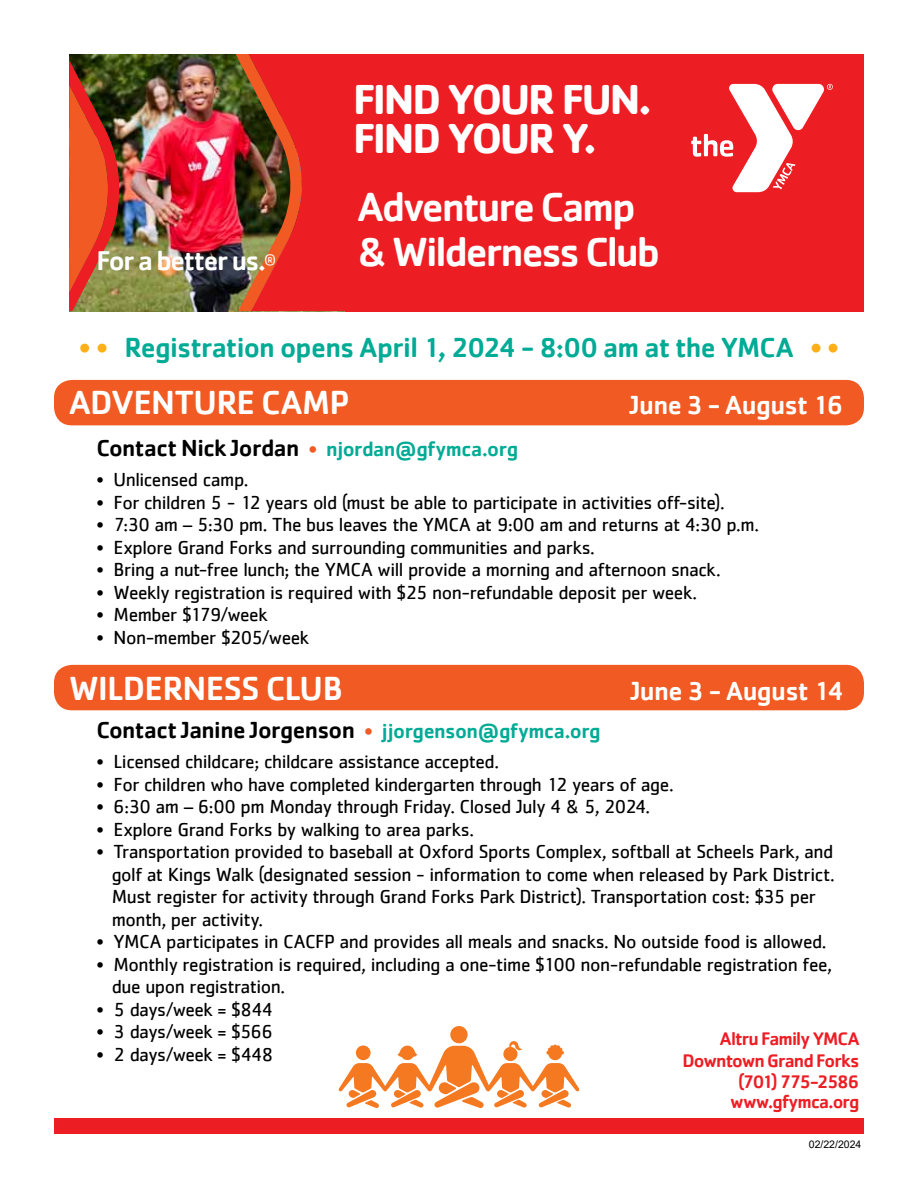
<style>
.page{position:relative;width:918px;height:1188px;background:#fff}
.page>*{position:absolute;margin:0;border:0;box-sizing:border-box;transform-origin:0 0}
.t1{font:700 43.2px/39px "Cachet";letter-spacing:-.05em;color:#fff}
.t2{font:500 42px "Cachet";letter-spacing:-.05em;color:#fff}
.t3{font:500 34.5px "Cachet";letter-spacing:-.02em;color:#fff}
.t4{font:500 28.5px "Cachet";letter-spacing:-.025em;color:#00ab95}
.t5{font:500 28.05px "Cachet";letter-spacing:-.05em;color:#fff}
.t6{font:500 27px "Cachet";letter-spacing:-.025em;color:#fff}
.t7{font:500 24px "Cachet";letter-spacing:-.025em;color:#000}
.t8{font:500 21px "Cachet";letter-spacing:-.025em;color:#00ab95}
.t9{font:19.5px/22.5px "Cachet";letter-spacing:-.025em;color:#000}
.t10{font:500 18.75px/20.7px "Cachet";letter-spacing:-.05em;color:#ed1d24;text-align:right}
.t11{font:10.5px "Arial";color:#000}
.s1{color:#fcaf17}
.s2{font-size:24px;color:#000}
.s3{color:#f15a22}
.s4{font-size:21px;color:#f15a22}
.s5{font-size:21px;color:#00ab95}
</style>
<div class="page">
<img style="left:69px;top:54px;width:167px;height:257px">
<div style="left:345px;top:54px;width:519px;height:257px;background:#ed1d24"></div>
<svg style="left:691px;top:84px;width:142px;height:108px"></svg>
<div style="left:54px;top:1119px;width:810px;height:15px;background:#ed1d24"></div>
<div style="left:54px;top:380px;width:810px;height:45px;background:#f15a22;border-radius:18px"></div>
<div style="left:54px;top:665px;width:810px;height:45px;background:#f15a22;border-radius:18px"></div>
<svg style="left:69px;top:60px;width:50px;height:251px;background:#b74e26"></svg>
<img style="left:236px;top:54px;width:109px;height:257px">
<div style="left:450px;top:1026px;width:18px;height:17px;background:#f47920;border-radius:50%"></div>
<svg style="left:339px;top:1041px;width:240px;height:67px"></svg>
<h3 class="t5" style="left:96px;top:243px;width:181px">For a better us.<sup>®</sup></h3>
<h1 class="t1" style="left:353px;top:78px;width:300px">FIND YOUR FUN.<br>FIND YOUR Y.</h1>
<h2 class="t2" style="left:357px;top:182px;width:280px">Adventure Camp</h2>
<h2 class="t2" style="left:357px;top:227px;width:304px">&amp; Wilderness Club</h2>
<h3 class="t4" style="left:79px;top:330px;width:762px"><span class="s1">• •</span> Registration opens April 1, 2024 - 8:00 am at the YMCA <span class="s1">• •</span></h3>
<h3 class="t3" style="left:69px;top:382px;width:282px">ADVENTURE CAMP</h3>
<h3 class="t6" style="left:630px;top:389px;width:215px">June 3 - August 16</h3>
<p class="t8" style="left:96px;top:436px;width:423px"><span class="s2">Contact Nick Jordan</span> <span class="s3">•</span> njordan@gfymca.org</p>
<p class="t9" style="left:96px;top:468px;width:154px">• Unlicensed camp.</p>
<p class="t9" style="left:96px;top:490px;width:630px">• For children 5 - 12 years old (must be able to participate in activities off-site).</p>
<p class="t9" style="left:96px;top:513px;width:664px">• 7:30 am – 5:30 pm. The bus leaves the YMCA at 9:00 am and returns at 4:30 p.m.</p>
<p class="t9" style="left:96px;top:535px;width:500px">• Explore Grand Forks and surrounding communities and parks.</p>
<p class="t9" style="left:96px;top:558px;width:626px">• Bring a nut-free lunch; the YMCA will provide a morning and afternoon snack.</p>
<p class="t9" style="left:96px;top:580px;width:602px">• Weekly registration is required with $25 non-refundable deposit per week.</p>
<p class="t9" style="left:96px;top:603px;width:173px">• Member $179/week</p>
<p class="t9" style="left:96px;top:625px;width:214px">• Non-member $205/week</p>
<h3 class="t3" style="left:69px;top:667px;width:275px">WILDERNESS CLUB</h3>
<h3 class="t6" style="left:631px;top:674px;width:215px">June 3 - August 14</h3>
<p class="t7" style="left:96px;top:716px;width:506px">Contact Janine Jorgenson <span class="s4">•</span> <span class="s5">jjorgenson@gfymca.org</span></p>
<p class="t9" style="left:96px;top:750px;width:404px">• Licensed childcare; childcare assistance accepted.</p>
<p class="t9" style="left:96px;top:773px;width:579px">• For children who have completed kindergarten through 12 years of age.</p>
<p class="t9" style="left:96px;top:795px;width:555px">• 6:30 am – 6:00 pm Monday through Friday. Closed July 4 &amp; 5, 2024.</p>
<p class="t9" style="left:96px;top:818px;width:379px">• Explore Grand Forks by walking to area parks.</p>
<p class="t9" style="left:112px;top:840px;width:725px;text-indent:-15px">• Transportation provided to baseball at Oxford Sports Complex, softball at Scheels Park, and golf at Kings Walk (designated session - information to come when released by Park District.<br>Must register for activity through Grand Forks Park District). Transportation cost: $35 per month, per activity.</p>
<p class="t9" style="left:96px;top:930px;width:732px">• YMCA participates in CACFP and provides all meals and snacks. No outside food is allowed.</p>
<p class="t9" style="left:112px;top:953px;width:722px;text-indent:-15px">• Monthly registration is required, including a one-time $100 non-refundable registration fee, due upon registration.</p>
<p class="t9" style="left:96px;top:998px;width:178px">• 5 days/week = $844</p>
<p class="t9" style="left:96px;top:1020px;width:178px">• 3 days/week = $566</p>
<p class="t9" style="left:96px;top:1043px;width:178px">• 2 days/week = $448</p>
<p class="t10" style="left:683px;top:1028px;width:178px">Altru Family YMCA<br>Downtown Grand Forks (701) 775-2586 www.gfymca.org</p>
<p class="t11" style="left:809px;top:1137px;width:54px">02/22/2024</p>
</div>
